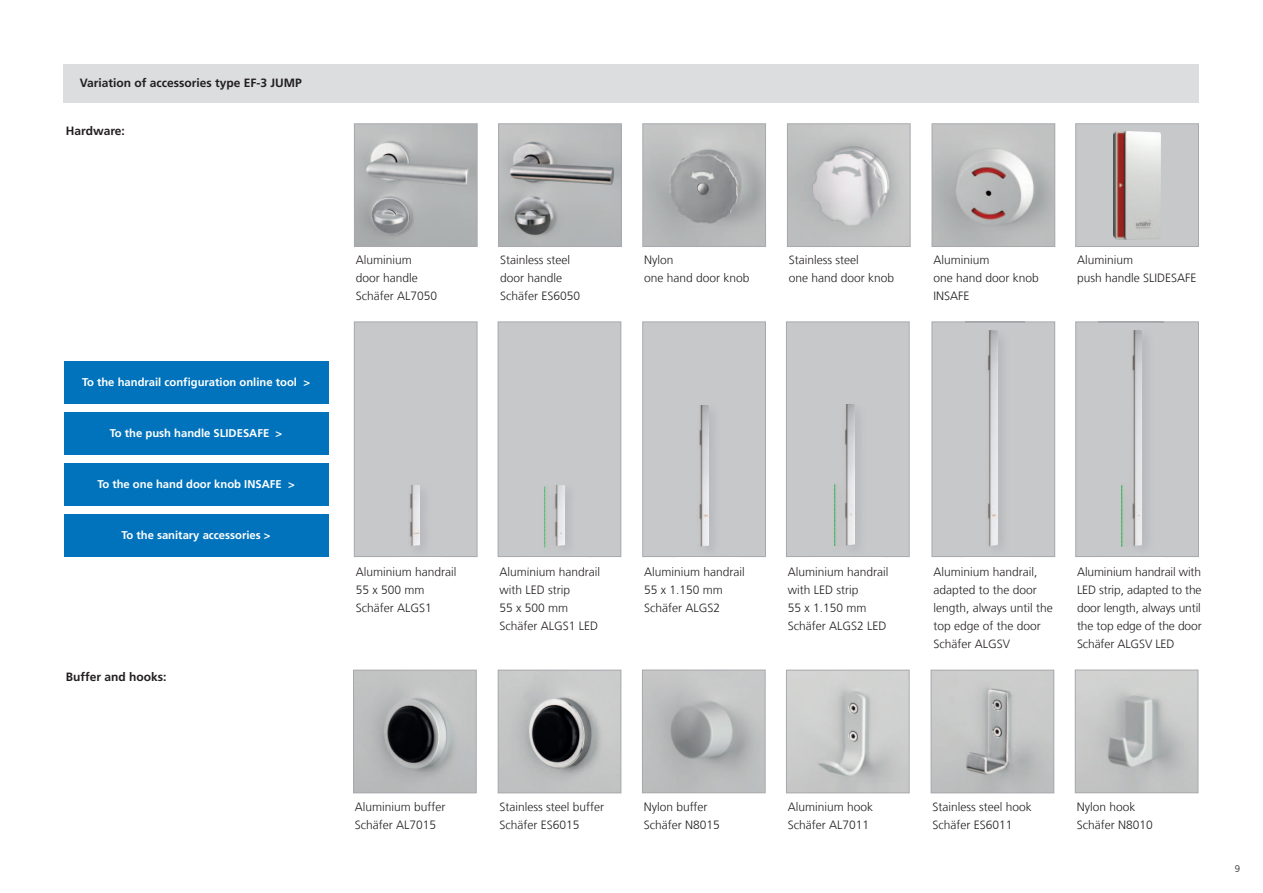
<style>
.page{position:relative;width:1263px;height:893px;background:#fff}
.page>*{position:absolute;margin:0;border:0;box-sizing:border-box;transform-origin:0 0}
.t1{font:300 12px/18px "Frutiger LT Com";color:#231f20}
.t2{font:700 12px "Frutiger LT Com";color:#231f20}
.t3{font:700 11.25px "Frutiger LT Com";color:#fff}
.t4{font:300 9.6px "Frutiger LT Com";color:#231f20}
</style>
<div class="page">
<img style="left:356px;top:125px;width:119px;height:120px">
<div style="left:354px;top:123px;width:123px;height:124px;border:1px solid #a8a9ad"></div>
<img style="left:500px;top:125px;width:120px;height:120px">
<div style="left:498px;top:123px;width:124px;height:124px;border:1px solid #a8a9ad"></div>
<img style="left:644px;top:125px;width:120px;height:120px">
<div style="left:642px;top:123px;width:124px;height:124px;border:1px solid #a8a9ad"></div>
<img style="left:789px;top:125px;width:119px;height:120px">
<div style="left:787px;top:123px;width:123px;height:124px;border:1px solid #a8a9ad"></div>
<img style="left:355px;top:672px;width:120px;height:119px">
<div style="left:353px;top:670px;width:124px;height:123px;border:1px solid #a8a9ad"></div>
<img style="left:500px;top:672px;width:119px;height:119px">
<div style="left:498px;top:670px;width:123px;height:123px;border:1px solid #a8a9ad"></div>
<img style="left:644px;top:672px;width:119px;height:119px">
<div style="left:642px;top:670px;width:123px;height:123px;border:1px solid #a8a9ad"></div>
<img style="left:788px;top:672px;width:119px;height:119px">
<div style="left:786px;top:670px;width:123px;height:123px;border:1px solid #a8a9ad"></div>
<img style="left:933px;top:672px;width:119px;height:119px">
<div style="left:931px;top:670px;width:123px;height:123px;border:1px solid #a8a9ad"></div>
<img style="left:1077px;top:672px;width:119px;height:119px">
<div style="left:1075px;top:670px;width:123px;height:123px;border:1px solid #a8a9ad"></div>
<img style="left:934px;top:125px;width:119px;height:120px">
<div style="left:932px;top:123px;width:123px;height:124px;border:1px solid #a8a9ad"></div>
<div style="left:64px;top:64px;width:1135px;height:38px;background:#dcdddf"></div>
<div style="left:64px;top:514px;width:264px;height:43px;background:#0073bc"></div>
<div style="left:64px;top:413px;width:264px;height:42px;background:#0073bc"></div>
<div style="left:64px;top:463px;width:264px;height:43px;background:#0073bc"></div>
<div style="left:64px;top:362px;width:264px;height:42px;background:#0073bc"></div>
<div style="left:355px;top:322px;width:122px;height:234px;background:#c7c8ca"></div>
<div style="left:354px;top:322px;width:123px;height:235px;border:1px solid #a8a9ad"></div>
<div style="left:498px;top:322px;width:122px;height:234px;background:#c7c8ca"></div>
<div style="left:498px;top:322px;width:123px;height:235px;border:1px solid #a8a9ad"></div>
<img style="left:400px;top:494px;width:42px;height:62px">
<img style="left:400px;top:556px;width:42px;height:1px">
<img style="left:409px;top:485px;width:11px;height:62px">
<img style="left:521px;top:485px;width:65px;height:83px">
<img style="left:521px;top:567px;width:49px;height:1px">
<img style="left:521px;top:556px;width:65px;height:1px">
<img style="left:544px;top:485px;width:20px;height:62px">
<div style="left:643px;top:322px;width:122px;height:234px;background:#c7c8ca"></div>
<div style="left:642px;top:322px;width:124px;height:235px;border:1px solid #a8a9ad"></div>
<div style="left:787px;top:322px;width:122px;height:234px;background:#c7c8ca"></div>
<div style="left:786px;top:322px;width:123px;height:235px;border:1px solid #a8a9ad"></div>
<img style="left:678px;top:405px;width:60px;height:151px">
<img style="left:678px;top:556px;width:60px;height:1px">
<img style="left:689px;top:406px;width:20px;height:140px">
<img style="left:811px;top:404px;width:72px;height:152px">
<img style="left:811px;top:556px;width:72px;height:1px">
<img style="left:834px;top:405px;width:20px;height:140px">
<div style="left:932px;top:322px;width:122px;height:234px;background:#c7c8ca"></div>
<div style="left:932px;top:322px;width:123px;height:235px;border:1px solid #a8a9ad"></div>
<div style="left:1076px;top:322px;width:122px;height:234px;background:#c7c8ca"></div>
<div style="left:1075px;top:322px;width:124px;height:235px;border:1px solid #a8a9ad"></div>
<img style="left:966px;top:321px;width:58px;height:236px">
<img style="left:966px;top:322px;width:58px;height:1px">
<img style="left:977px;top:330px;width:20px;height:216px">
<img style="left:1099px;top:321px;width:64px;height:236px">
<img style="left:1099px;top:322px;width:64px;height:1px">
<img style="left:1121px;top:330px;width:21px;height:217px">
<div style="left:1076px;top:124px;width:122px;height:122px;background:#c7c8ca"></div>
<div style="left:1075px;top:123px;width:124px;height:124px;border:1px solid #a8a9ad"></div>
<img style="left:1113px;top:131px;width:47px;height:108px">
<p class="t2" style="left:80px;top:78px;width:224px">Variation of accessories type EF-3 JUMP</p>
<p class="t2" style="left:66px;top:126px;width:60px">Hardware:</p>
<p class="t3" style="left:82px;top:378px;width:230px">To the handrail configuration online tool &gt;</p>
<p class="t3" style="left:110px;top:428px;width:174px">To the push handle SLIDESAFE &gt;</p>
<p class="t3" style="left:97px;top:479px;width:199px">To the one hand door knob INSAFE &gt;</p>
<p class="t3" style="left:121px;top:530px;width:151px">To the sanitary accessories &gt;</p>
<p class="t2" style="left:66px;top:672px;width:102px">Buffer and hooks:</p>
<p class="t1" style="left:356px;top:252px;width:83px">Aluminium door handle<br>Schäfer AL7050</p>
<p class="t1" style="left:500px;top:252px;width:82px">Stainless steel door handle<br>Schäfer ES6050</p>
<p class="t1" style="left:644px;top:252px;width:107px">Nylon<br>one hand door knob</p>
<p class="t1" style="left:789px;top:252px;width:107px">Stainless steel<br>one hand door knob</p>
<p class="t1" style="left:933px;top:252px;width:107px">Aluminium<br>one hand door knob<br>INSAFE</p>
<p class="t1" style="left:1077px;top:252px;width:58px">Aluminium</p>
<p class="t1" style="left:1077px;top:270px;width:121px">push handle SLIDESAFE</p>
<p class="t1" style="left:356px;top:564px;width:102px">Aluminium handrail<br>55 x 500 mm<br>Schäfer ALGS1</p>
<p class="t1" style="left:499px;top:564px;width:102px">Aluminium handrail with LED strip<br>55 x 500 mm<br>Schäfer ALGS1 LED</p>
<p class="t1" style="left:644px;top:564px;width:102px">Aluminium handrail</p>
<p class="t1" style="left:644px;top:582px;width:80px">55 x 1.150 mm</p>
<p class="t1" style="left:644px;top:600px;width:77px">Schäfer ALGS2</p>
<p class="t1" style="left:788px;top:564px;width:102px">Aluminium handrail with LED strip<br>55 x 1.150 mm<br>Schäfer ALGS2 LED</p>
<p class="t1" style="left:933px;top:564px;width:121px">Aluminium handrail, adapted to the door length, always until the top edge of the door</p>
<p class="t1" style="left:933px;top:636px;width:78px">Schäfer ALGSV</p>
<p class="t1" style="left:1077px;top:564px;width:126px;text-align:justify">Aluminium handrail with LED strip, adapted to the door length, always until the top edge of the door Schäfer ALGSV LED</p>
<p class="t1" style="left:355px;top:799px;width:92px">Aluminium buffer<br>Schäfer AL7015</p>
<p class="t1" style="left:500px;top:799px;width:106px">Stainless steel buffer<br>Schäfer ES6015</p>
<p class="t1" style="left:644px;top:798px;width:78px">Nylon buffer<br>Schäfer N8015</p>
<p class="t1" style="left:788px;top:799px;width:87px">Aluminium hook<br>Schäfer AL7011</p>
<p class="t1" style="left:932px;top:799px;width:101px">Stainless steel hook<br>Schäfer ES6011</p>
<p class="t1" style="left:1077px;top:798px;width:78px">Nylon hook<br>Schäfer N8010</p>
<p class="t4" style="left:1235px;top:864px;width:7px">9</p>
</div>
